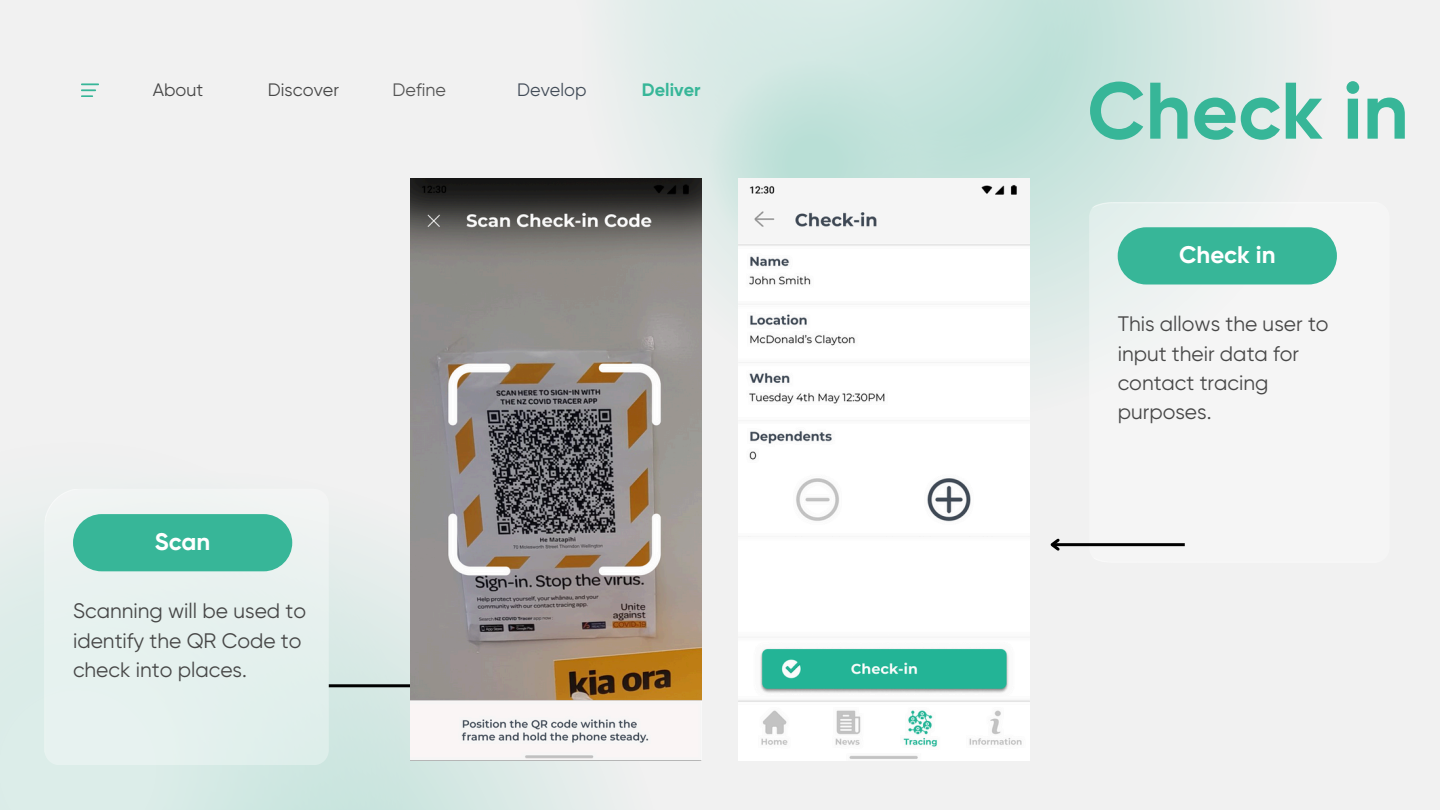
<style>
.page{position:relative;width:1440px;height:810px;background:#f1f1f1}
.page>*{position:absolute;margin:0;border:0;box-sizing:border-box;transform-origin:0 0}
.t1{font:700 80px "Gilroy";color:#37b698}
.t2{font:700 24px "Gilroy";color:#fff}
.t3{font:21px/29.2px "Gilroy";color:#474747}
.t4{font:18px "Gilroy";color:#474747}
.t5{font:18px "Gilroy";color:#424c58}
.t6{font:700 18px "Gilroy";color:#37b698}
.t7{font:18px "Gilroy";color:#555}
</style>
<div class="page">
<svg style="left:458px;top:0;width:825px;height:362px;fill:#e2ecea"></svg>
<svg style="left:473px;top:0;width:726px;height:281px"></svg>
<svg style="left:674px;top:26px;width:277px;height:277px;background:#cde5e0"></svg>
<svg style="left:508px;top:328px;width:231px;height:482px"></svg>
<svg style="left:0;top:532px;width:508px;height:278px;fill:#dbebe7"></svg>
<svg style="left:81px;top:83px;width:18px;height:14px"></svg>
<img style="left:1089px;top:202px;width:300px;height:361px;border-radius:15px">
<div style="left:1118px;top:227px;width:219px;height:58px;background:#37b698;border-radius:29px"></div>
<hr style="left:1052px;top:543px;width:133px;height:3px;background:#000">
<svg style="left:1050px;top:538px;width:12px;height:13px"></svg>
<img style="left:45px;top:489px;width:284px;height:276px;border-radius:15px">
<div style="left:73px;top:514px;width:219px;height:57px;background:#37b698;border-radius:29px"></div>
<hr style="left:329px;top:684px;width:132px;height:3px;background:#000">
<img style="left:739px;top:179px;width:291px;height:582px">
<img style="left:410px;top:179px;width:291px;height:582px">
<p class="t4" style="left:153px;top:79px;width:52px">About</p>
<h1 class="t4" style="left:268px;top:79px;width:73px">Discover</h1>
<p class="t7" style="left:393px;top:79px;width:55px">Define</p>
<p class="t5" style="left:517px;top:79px;width:71px">Develop</p>
<p class="t6" style="left:642px;top:79px;width:60px">Deliver</p>
<p class="t1" style="left:1087px;top:63px;width:323px">Check in</p>
<p class="t2" style="left:1179px;top:241px;width:98px">Check in</p>
<p class="t2" style="left:155px;top:528px;width:57px">Scan</p>
<p class="t3" style="left:73px;top:597px;width:235px">Scanning will be used to identify the QR Code to check into places.</p>
<h4 class="t3" style="left:1118px;top:310px;width:212px">This allows the user to input their data for contact tracing purposes.</h4>
</div>
